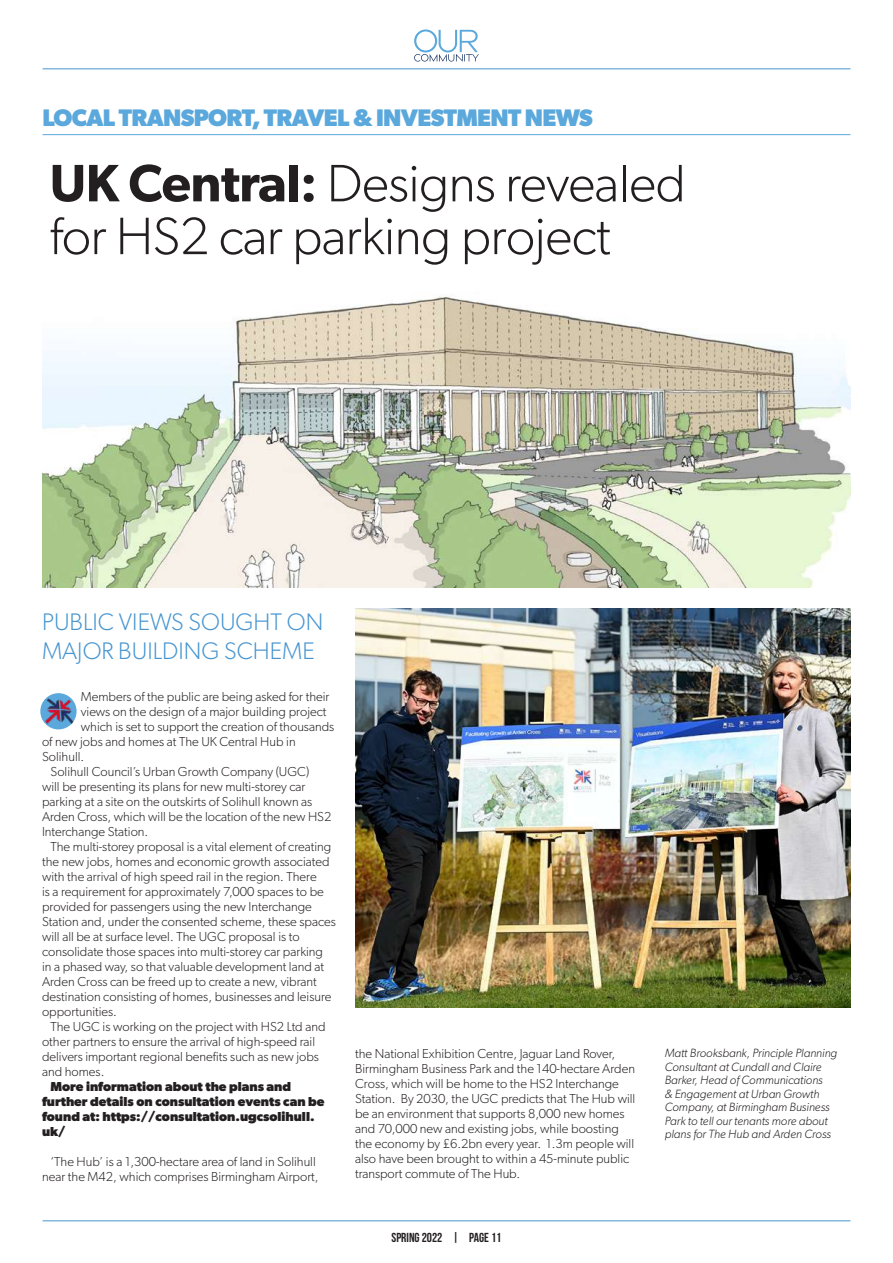
<style>
.page{position:relative;width:893px;height:1263px;background:#fff}
.page>*{position:absolute;margin:0;border:0;box-sizing:border-box;transform-origin:0 0}
.t1{font:300 52.8px/52.8px "Gibson";letter-spacing:-.01em;color:#231f20}
.t2{font:300 24px/28.5px "Gibson";color:#4795d0}
.t3{font:700 24px "Gibson";letter-spacing:-.025em;color:#5ba8dc}
.t4{font:300 13.05px/15px "Gibson";color:#231f20;text-align:center}
.t5{font:700 13.05px/15px "Gibson";color:#231f20}
.t6{font:13.05px "Bebas Neue";color:#231f20}
.t7{font:italic 300 12px/13.5px "Gibson";color:#231f20}
.s1{font-weight:600}
</style>
<div class="page">
<hr style="left:43px;top:1220px;width:807px;height:1px;background:#4795d0">
<hr style="left:43px;top:68px;width:807px;height:1px;background:#4795d0">
<svg style="left:414px;top:29px;width:65px;height:33px"></svg>
<hr style="left:43px;top:134px;width:807px;height:1px;background:#5ba8dc">
<div style="left:40px;top:693px;width:37px;height:36px;background:#5ba8dc;border-radius:50%"></div>
<img style="left:44px;top:697px;width:30px;height:27px">
<img style="left:355px;top:608px;width:495px;height:400px">
<img style="left:42px;top:296px;width:808px;height:291px">
<h2 class="t3" style="left:43px;top:103px;width:552px">LOCAL TRANSPORT, TRAVEL &amp; INVESTMENT NEWS</h2>
<h1 class="t1" style="left:50px;top:156px;width:638px"><span class="s1">UK Central:</span> Designs revealed for HS2 car parking project</h1>
<h2 class="t2" style="left:42px;top:607px;width:283px">PUBLIC VIEWS SOUGHT ON<br>MAJOR BUILDING SCHEME</h2>
<p class="t4" style="left:81px;top:689px;width:250px">Members of the public are being asked for their</p>
<p class="t4" style="left:81px;top:704px;width:247px">views on the design of a major building project</p>
<p class="t4" style="left:81px;top:719px;width:255px">which is set to support the creation of thousands</p>
<p class="t4" style="left:42px;top:734px;width:255px">of new jobs and homes at The UK Central Hub in</p>
<p class="t4" style="left:42px;top:749px;width:44px">Solihull.</p>
<p class="t4" style="left:51px;top:764px;width:260px">Solihull Council’s Urban Growth Company (UGC)</p>
<p class="t4" style="left:42px;top:779px;width:265px">will be presenting its plans for new multi-storey car</p>
<p class="t4" style="left:42px;top:794px;width:272px">parking at a site on the outskirts of Solihull known as</p>
<p class="t4" style="left:42px;top:809px;width:291px">Arden Cross, which will be the location of the new HS2</p>
<p class="t4" style="left:42px;top:824px;width:108px">Interchange Station.</p>
<p class="t4" style="left:51px;top:839px;width:282px">The multi-storey proposal is a vital element of creating</p>
<p class="t4" style="left:42px;top:854px;width:289px">the new jobs, homes and economic growth associated</p>
<p class="t4" style="left:42px;top:869px;width:276px">with the arrival of high speed rail in the region. There</p>
<p class="t4" style="left:42px;top:884px;width:283px">is a requirement for approximately 7,000 spaces to be</p>
<p class="t4" style="left:42px;top:899px;width:271px">provided for passengers using the new Interchange</p>
<p class="t4" style="left:42px;top:914px;width:295px">Station and, under the consented scheme, these spaces</p>
<p class="t4" style="left:42px;top:929px;width:259px">will all be at surface level. The UGC proposal is to</p>
<p class="t4" style="left:42px;top:944px;width:283px">consolidate those spaces into multi-storey car parking</p>
<p class="t4" style="left:42px;top:959px;width:284px">in a phased way, so that valuable development land at</p>
<p class="t4" style="left:42px;top:974px;width:276px">Arden Cross can be freed up to create a new, vibrant</p>
<p class="t4" style="left:42px;top:989px;width:291px">destination consisting of homes, businesses and leisure</p>
<p class="t4" style="left:42px;top:1004px;width:76px">opportunities.</p>
<p class="t4" style="left:51px;top:1019px;width:276px">The UGC is working on the project with HS2 Ltd and</p>
<p class="t4" style="left:42px;top:1034px;width:275px">other partners to ensure the arrival of high-speed rail</p>
<p class="t4" style="left:42px;top:1049px;width:278px">delivers important regional benefits such as new jobs</p>
<p class="t4" style="left:42px;top:1064px;width:64px">and homes.</p>
<p class="t5" style="left:42px;top:1078px;width:284px;text-indent:9px">More information about the plans and further details on consultation events can be found at: https://consultation.ugcsolihull. uk/</p>
<p class="t4" style="left:42px;top:1154px;width:278px">‘The Hub’ is a 1,300-hectare area of land in Solihull near the M42, which comprises Birmingham Airport,</p>
<p class="t4" style="left:355px;top:1046px;width:282px;text-align:left">the National Exhibition Centre, Jaguar Land Rover, Birmingham Business Park and the 140-hectare Arden Cross, which will be home to the HS2 Interchange Station. By 2030, the UGC predicts that The Hub will be an environment that supports 8,000 new homes and 70,000 new and existing jobs, while boosting the economy by £6.2bn every year. 1.3m people will also have been brought to within a 45-minute public transport commute of The Hub.</p>
<p class="t6" style="left:391px;top:1230px;width:111px">SPRING 2022 | PAGE 11</p>
<p class="t7" style="left:665px;top:1046px;width:174px">Matt Brooksbank, Principle Planning<br>Consultant at Cundall and Claire<br>Barker, Head of Communications<br>&amp; Engagement at Urban Growth<br>Company, at Birmingham Business<br>Park to tell our tenants more about plans for The Hub and Arden Cross</p>
</div>
